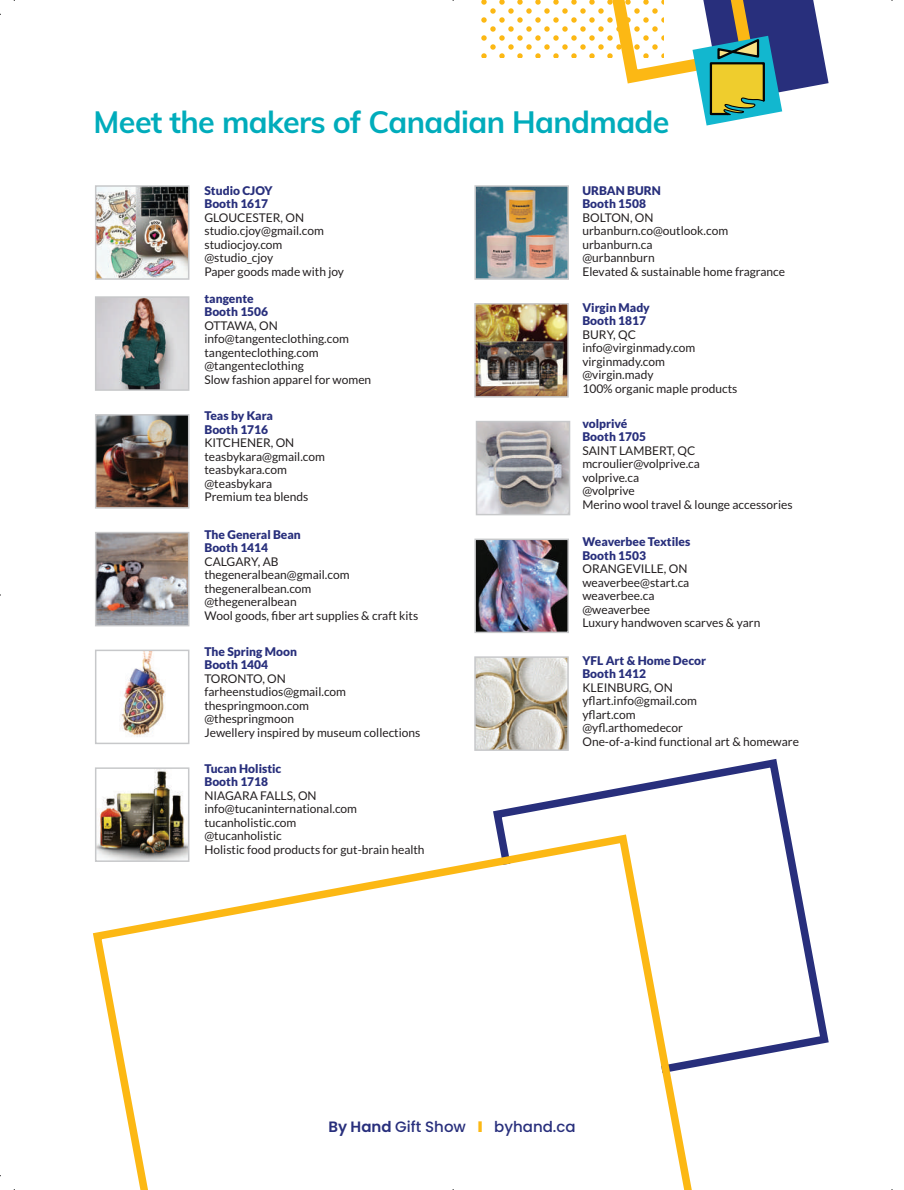
<style>
.page{position:relative;width:904px;height:1190px;background:#fff}
.page>*{position:absolute;margin:0;border:0;box-sizing:border-box;transform-origin:0 0}
.t1{font:700 30.45px "Muli";letter-spacing:-.02em;color:#00acbb}
.t2{font:500 15px "Poppins";color:#282f7c}
.t3{font:12px/13.5px "Lato";color:#231f20}
.t4{font:900 12px/13.5px "Lato";color:#282f7c}
.s1{font-weight:600}
.s2{font-weight:900;color:#fcb814}
</style>
<div class="page">
<svg style="left:493px;top:759px;width:336px;height:302px"></svg>
<svg style="left:92px;top:830px;width:637px;height:359px"></svg>
<img style="left:98px;top:417px;width:88px;height:88px">
<div style="left:95px;top:414px;width:94px;height:94px;border:2px solid #c7c8ca"></div>
<img style="left:98px;top:535px;width:88px;height:88px">
<div style="left:95px;top:532px;width:94px;height:94px;border:2px solid #c7c8ca"></div>
<img style="left:477px;top:188px;width:89px;height:89px">
<div style="left:474px;top:185px;width:95px;height:95px;border:2px solid #c7c8ca"></div>
<img style="left:98px;top:299px;width:88px;height:89px">
<div style="left:95px;top:296px;width:94px;height:95px;border:2px solid #c7c8ca"></div>
<img style="left:120px;top:652px;width:46px;height:85px">
<div style="left:95px;top:649px;width:94px;height:95px;border:2px solid #c7c8ca"></div>
<img style="left:477px;top:306px;width:89px;height:88px">
<div style="left:474px;top:303px;width:95px;height:94px;border:2px solid #c7c8ca"></div>
<img style="left:98px;top:770px;width:88px;height:89px">
<div style="left:95px;top:767px;width:94px;height:95px;border:2px solid #c7c8ca"></div>
<img style="left:479px;top:424px;width:88px;height:88px">
<div style="left:476px;top:421px;width:94px;height:94px;border:2px solid #c7c8ca"></div>
<img style="left:477px;top:541px;width:89px;height:89px">
<div style="left:474px;top:538px;width:95px;height:95px;border:2px solid #c7c8ca"></div>
<img style="left:477px;top:659px;width:89px;height:89px">
<div style="left:474px;top:656px;width:95px;height:95px;border:2px solid #c7c8ca"></div>
<svg style="left:481px;top:1px;width:114px;height:56px"></svg>
<svg style="left:598px;top:1px;width:230px;height:124px"></svg>
<img style="left:98px;top:188px;width:88px;height:89px">
<div style="left:95px;top:185px;width:94px;height:95px;border:2px solid #c7c8ca"></div>
<hr style="left:432px;top:0;width:42px;height:1px;background:#000">
<hr style="left:432px;top:1189px;width:42px;height:1px;background:#000">
<hr style="left:0;top:574px;width:1px;height:42px;background:#000">
<h1 class="t1" style="left:94px;top:100px;width:577px">Meet the makers of Canadian Handmade</h1>
<p class="t4" style="left:204px;top:184px;width:70px">Studio CJOY<br>Booth 1617</p>
<p class="t3" style="left:204px;top:211px;width:141px">GLOUCESTER, ON studio.cjoy@gmail.com studiocjoy.com @studio_cjoy<br>Paper goods made with joy</p>
<p class="t4" style="left:204px;top:292px;width:65px">tangente<br>Booth 1506</p>
<p class="t3" style="left:204px;top:319px;width:168px">OTTAWA, ON info@tangenteclothing.com tangenteclothing.com @tangenteclothing<br>Slow fashion apparel for women</p>
<p class="t4" style="left:204px;top:409px;width:70px">Teas by Kara<br>Booth 1716</p>
<p class="t3" style="left:204px;top:436px;width:122px">KITCHENER, ON teasbykara@gmail.com teasbykara.com @teasbykara<br>Premium tea blends</p>
<p class="t4" style="left:204px;top:527px;width:98px">The General Bean<br>Booth 1414</p>
<p class="t3" style="left:204px;top:554px;width:215px">CALGARY, AB thegeneralbean@gmail.com thegeneralbean.com<br>@thegeneralbean<br>Wool goods, fiber art supplies &amp; craft kits</p>
<p class="t4" style="left:204px;top:644px;width:94px">The Spring Moon<br>Booth 1404</p>
<p class="t3" style="left:204px;top:671px;width:217px">TORONTO, ON farheenstudios@gmail.com thespringmoon.com<br>@thespringmoon<br>Jewellery inspired by museum collections</p>
<p class="t4" style="left:204px;top:761px;width:78px">Tucan Holistic<br>Booth 1718</p>
<p class="t3" style="left:204px;top:788px;width:222px">NIAGARA FALLS, ON info@tucaninternational.com tucanholistic.com<br>@tucanholistic<br>Holistic food products for gut-brain health</p>
<p class="t4" style="left:582px;top:184px;width:80px">URBAN BURN<br>Booth 1508</p>
<p class="t3" style="left:582px;top:211px;width:204px">BOLTON, ON urbanburn.co@outlook.com urbanburn.ca<br>@urbannburn<br>Elevated &amp; sustainable home fragrance</p>
<p class="t4" style="left:582px;top:301px;width:69px">Virgin Mady<br>Booth 1817</p>
<p class="t3" style="left:582px;top:328px;width:157px">BURY, QC info@virginmady.com virginmady.com @virgin.mady<br>100% organic maple products</p>
<p class="t4" style="left:582px;top:416px;width:65px">volprivé<br>Booth 1705</p>
<p class="t3" style="left:582px;top:443px;width:212px">SAINT LAMBERT, QC mcroulier@volprive.ca<br>volprive.ca<br>@volprive<br>Merino wool travel &amp; lounge accessories</p>
<p class="t4" style="left:582px;top:535px;width:109px">Weaverbee Textiles<br>Booth 1503</p>
<p class="t3" style="left:582px;top:562px;width:179px">ORANGEVILLE, ON weaverbee@start.ca weaverbee.ca<br>@weaverbee<br>Luxury handwoven scarves &amp; yarn</p>
<p class="t4" style="left:582px;top:653px;width:125px">YFL Art &amp; Home Decor<br>Booth 1412</p>
<p class="t3" style="left:582px;top:680px;width:218px">KLEINBURG, ON<br>yflart.info@gmail.com<br>yflart.com<br>@yfl.arthomedecor<br>One-of-a-kind functional art &amp; homeware</p>
<p class="t2" style="left:328px;top:1121px;width:249px"><span class="s1">By Hand</span> Gift Show <span class="s2">I</span> byhand.ca</p>
</div>
